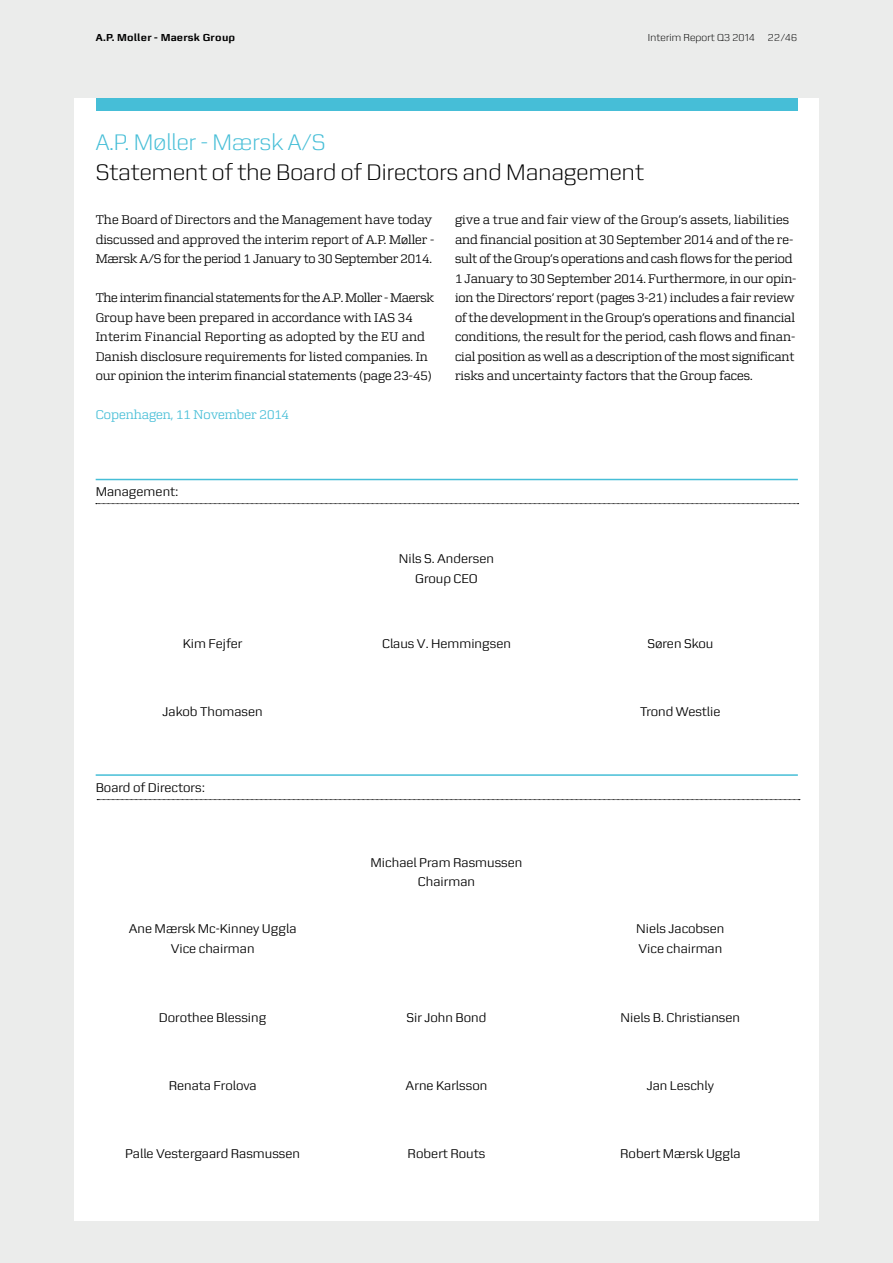
<style>
.page{position:relative;width:893px;height:1263px;background:#ebeceb}
.page>*{position:absolute;margin:0;border:0;box-sizing:border-box;transform-origin:0 0}
.t1{font:300 24px/30px "Zetta Sans";letter-spacing:.005em;color:#000}
.t2{font:13.5px/19.5px "Zetta Sans";color:#000;text-align:center}
.t3{font:13.5px "Zetta Serif";color:#46bed7}
.t4{font:13.35px/19.5px "Zetta Serif";color:#000}
.t5{font:300 10.8px "Zetta Sans";letter-spacing:.01em;color:#000}
.t6{font:700 10.8px "Zetta Sans";letter-spacing:.02em;color:#000}
.s1{color:#46bed7}
</style>
<div class="page">
<div style="left:74px;top:98px;width:745px;height:1122px;background:#fff"></div>
<div style="left:96px;top:98px;width:701px;height:13px;background:#46bed7"></div>
<hr style="left:96px;top:479px;width:702px;height:1px;background:#46bed7">
<hr style="left:96px;top:774px;width:702px;height:2px;background:#46bed7">
<svg style="left:96px;top:503px;width:703px;height:1px"></svg>
<svg style="left:97px;top:799px;width:703px;height:1px"></svg>
<p class="t6" style="left:96px;top:31px;width:141px">A.P. Moller - Maersk Group</p>
<p class="t5" style="left:648px;top:32px;width:151px">Interim Report Q3 2014 22/46</p>
<p class="t1" style="left:96px;top:127px;width:550px"><span class="s1">A.P. Møller - Mærsk A/S<br></span>Statement of the Board of Directors and Management</p>
<p class="t4" style="left:96px;top:210px;width:340px">The Board of Directors and the Management have today discussed and approved the interim report of A.P. Møller -<br>Mærsk A/S for the period 1 January to 30 September 2014.</p>
<p class="t4" style="left:96px;top:288px;width:340px">The interim financial statements for the A.P. Moller - Maersk Group have been prepared in accordance with IAS 34<br>Interim Financial Reporting as adopted by the EU and Danish disclosure requirements for listed companies. In our opinion the interim financial statements (page 23-45)</p>
<p class="t3" style="left:96px;top:407px;width:195px">Copenhagen, 11 November 2014</p>
<p class="t4" style="left:455px;top:210px;width:343px">give a true and fair view of the Group’s assets, liabilities and financial position at 30 September 2014 and of the re&shy;sult of the Group’s operations and cash flows for the period 1 January to 30 September 2014. Furthermore, in our opin&shy;ion the Directors’ report (pages 3-21) includes a fair review of the development in the Group’s operations and financial conditions, the result for the period, cash flows and finan&shy;cial position as well as a description of the most significant risks and uncertainty factors that the Group faces.</p>
<p class="t2" style="left:96px;top:482px;width:85px">Management:</p>
<p class="t2" style="left:399px;top:549px;width:97px">Nils S. Andersen<br>Group CEO</p>
<p class="t2" style="left:183px;top:634px;width:61px">Kim Fejfer</p>
<p class="t2" style="left:382px;top:634px;width:131px">Claus V. Hemmingsen</p>
<p class="t2" style="left:163px;top:702px;width:102px">Jakob Thomasen</p>
<p class="t2" style="left:96px;top:777px;width:111px">Board of Directors:</p>
<p class="t2" style="left:371px;top:853px;width:153px">Michael Pram Rasmussen<br>Chairman</p>
<p class="t2" style="left:647px;top:634px;width:68px">Søren Skou</p>
<p class="t2" style="left:640px;top:702px;width:82px">Trond Westlie</p>
<p class="t2" style="left:129px;top:919px;width:169px">Ane Mærsk Mc-Kinney Uggla<br>Vice chairman</p>
<p class="t2" style="left:636px;top:919px;width:90px;text-align:left">Niels Jacobsen<br>Vice chairman</p>
<p class="t2" style="left:159px;top:1007px;width:109px">Dorothee Blessing</p>
<p class="t2" style="left:407px;top:1007px;width:81px">Sir John Bond</p>
<p class="t2" style="left:621px;top:1007px;width:121px">Niels B. Christiansen</p>
<p class="t2" style="left:169px;top:1075px;width:89px">Renata Frolova</p>
<p class="t2" style="left:406px;top:1075px;width:83px">Arne Karlsson</p>
<p class="t2" style="left:647px;top:1075px;width:69px">Jan Leschly</p>
<p class="t2" style="left:125px;top:1143px;width:177px">Palle Vestergaard Rasmussen</p>
<p class="t2" style="left:408px;top:1143px;width:79px">Robert Routs</p>
<p class="t2" style="left:620px;top:1143px;width:122px">Robert Mærsk Uggla</p>
</div>
